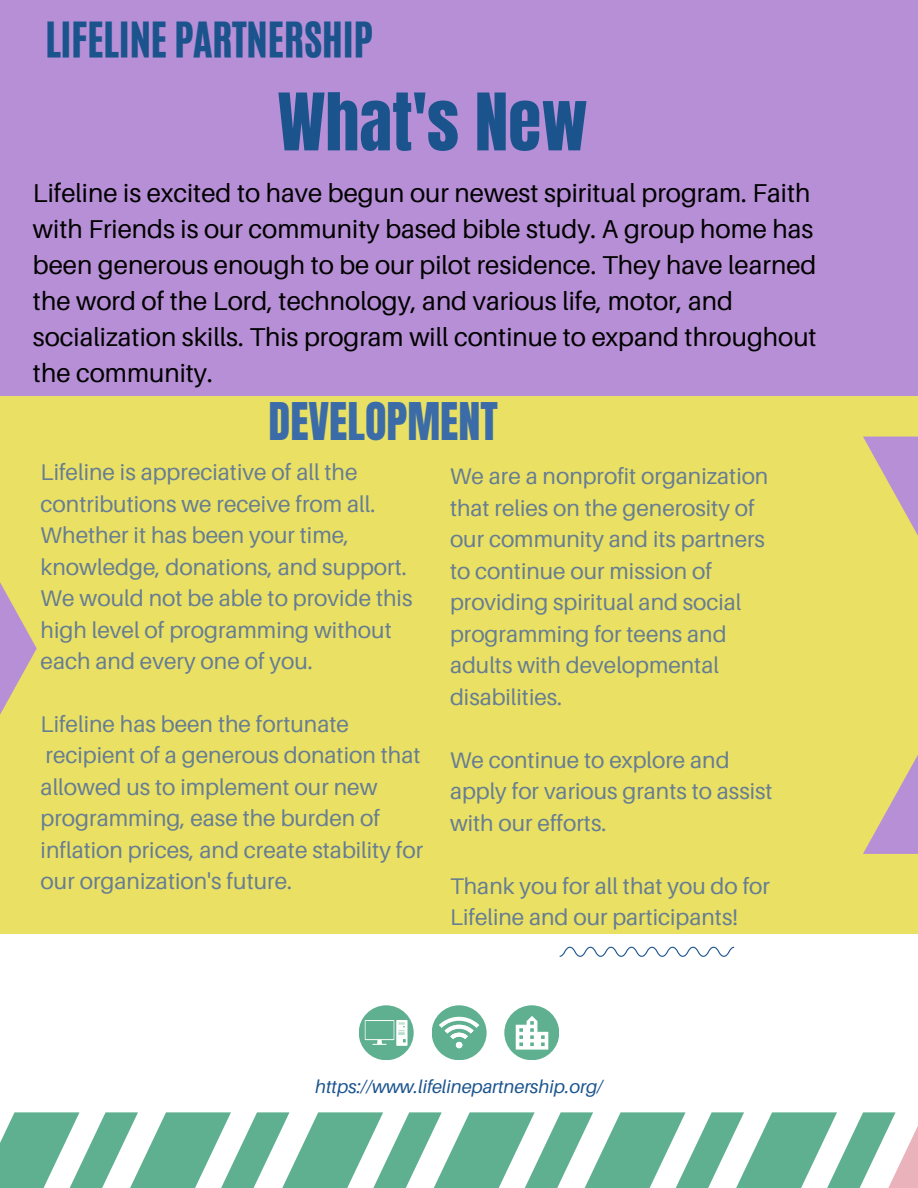
<style>
.page{position:relative;width:918px;height:1188px;background:#fff}
.page>*{position:absolute;margin:0;border:0;box-sizing:border-box;transform-origin:0 0}
.t1{font:67.35px "Anton";color:#1b548d}
.t2{font:44.1px "Anton";color:#3c6ca8}
.t3{font:40.65px "CA Generated";color:#1b548d}
.t4{font:25.8px/36px "Aileron";color:#000}
.t5{font:22.65px/31.5px "Aileron";color:#677d92}
.t6{font:italic 18.3px "Aileron";color:#1b548d}
</style>
<div class="page">
<div style="left:0;top:396px;width:918px;height:538px;background:#eae164"></div>
<div style="left:0;top:0;width:918px;height:396px;background:#b78fd6"></div>
<div style="left:432px;top:1005px;width:55px;height:55px;background:#5eb090;border-radius:50%"></div>
<svg style="left:439px;top:1017px;width:40px;height:31px"></svg>
<div style="left:504px;top:1005px;width:55px;height:55px;background:#5eb090;border-radius:50%"></div>
<svg style="left:516px;top:1016px;width:32px;height:34px"></svg>
<div style="left:359px;top:1005px;width:55px;height:55px;background:#5eb090;border-radius:50%"></div>
<svg style="left:365px;top:1020px;width:43px;height:26px"></svg>
<svg style="left:0;top:582px;width:37px;height:133px"></svg>
<svg style="left:863px;top:437px;width:55px;height:417px"></svg>
<svg style="left:0;top:1112px;width:918px;height:76px"></svg>
<svg style="left:560px;top:947px;width:174px;height:10px"></svg>
<p class="t3" style="left:45px;top:10px;width:329px">LIFELINE PARTNERSHIP</p>
<p class="t1" style="left:278px;top:74px;width:312px">What's New</p>
<p class="t4" style="left:33px;top:175px;width:785px">Lifeline is excited to have begun our newest spiritual program. Faith with Friends is our community based bible study. A group home has been generous enough to be our pilot residence. They have learned the word of the Lord, technology, and various life, motor, and socialization skills. This program will continue to expand throughout the community.</p>
<p class="t2" style="left:269px;top:390px;width:231px">DEVELOPMENT</p>
<p class="t5" style="left:41px;top:456px;width:373px">Lifeline is appreciative of all the contributions we receive from all.<br>Whether it has been your time, knowledge, donations, and support.<br>We would not be able to provide this high level of programming without each and every one of you.</p>
<p class="t5" style="left:41px;top:708px;width:384px">Lifeline has been the fortunate recipient of a generous donation that allowed us to implement our new programming, ease the burden of inflation prices, and create stability for our organization's future.</p>
<p class="t5" style="left:450px;top:460px;width:320px">We are a nonprofit organization that relies on the generosity of our community and its partners to continue our mission of providing spiritual and social programming for teens and adults with developmental disabilities.</p>
<p class="t5" style="left:450px;top:744px;width:324px">We continue to explore and apply for various grants to assist with our efforts.</p>
<p class="t5" style="left:450px;top:870px;width:321px">Thank you for all that you do for<br>Lifeline and our participants!</p>
<p class="t6" style="left:315px;top:1075px;width:289px">https://www.lifelinepartnership.org/</p>
</div>
